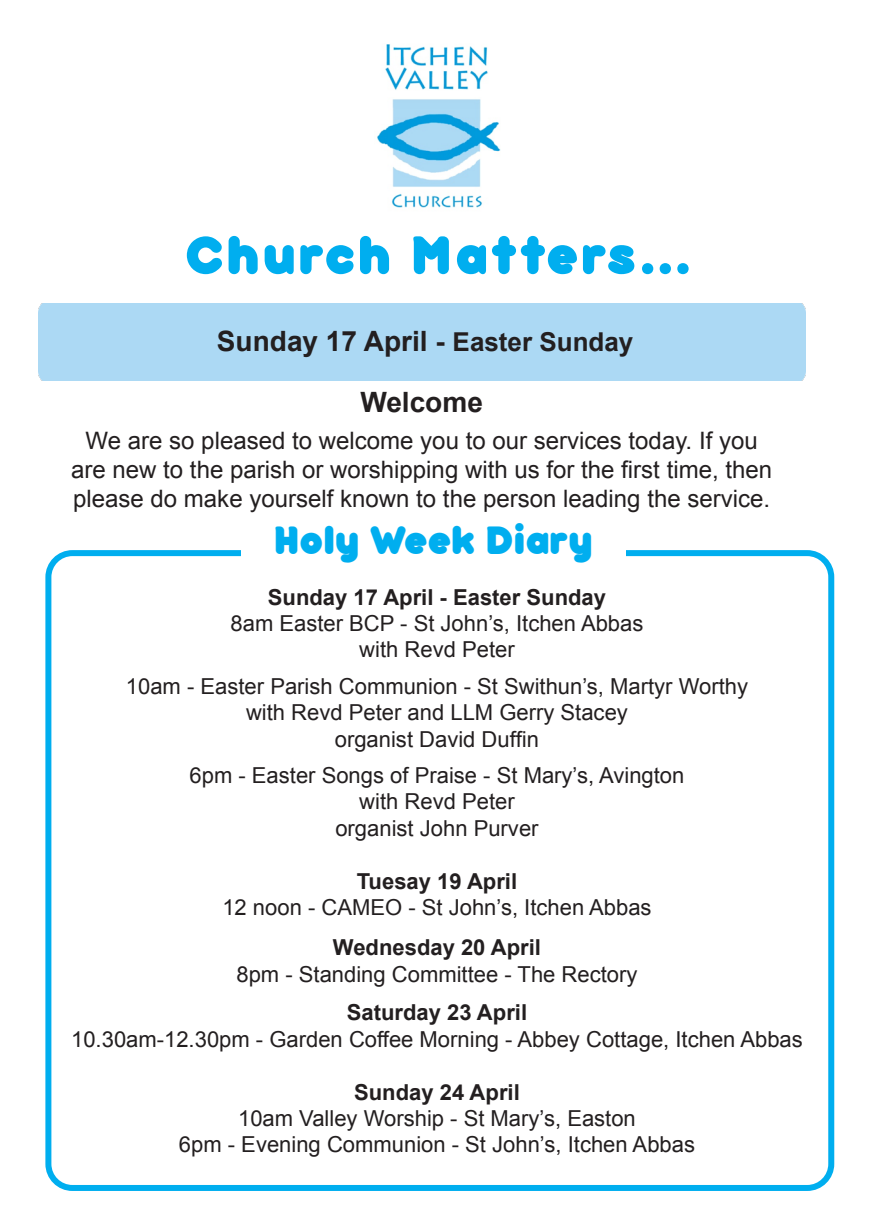
<style>
.page{position:relative;width:874px;height:1225px;background:#fff}
.page>*{position:absolute;margin:0;border:0;box-sizing:border-box;transform-origin:0 0}
.t1{font:900 60px "bubbleboddy";letter-spacing:.05em;color:#00aeef}
.t2{font:900 44px "bubbleboddy";color:#00aeef}
.t3{font:700 28px "Arial";color:#231f20}
.t4{font:24px/28.8px "Arial";color:#231f20;text-align:center}
.t5{font:22px "Arial";color:#231f20}
.t6{font:700 22px "Arial";color:#231f20}
.s1{font-size:26px}
</style>
<div class="page">
<img style="left:377px;top:44px;width:123px;height:164px">
<div style="left:45px;top:550px;width:788px;height:641px;border:6px solid #00aeef;border-radius:24px"></div>
<div style="left:240px;top:526px;width:385px;height:59px;background:#fff"></div>
<p class="t1" style="left:185px;top:214px;width:506px">Church Matters...</p>
<p class="t3" style="left:217px;top:322px;width:418px">Sunday 17 April - <span class="s1">Easter Sunday</span></p>
<p class="t3" style="left:360px;top:384px;width:124px">Welcome</p>
<p class="t4" style="left:71px;top:427px;width:702px">We are so pleased to welcome you to our services today. If you are new to the parish or worshipping with us for the first time, then please do make yourself known to the person leading the service.</p>
<p class="t2" style="left:273px;top:510px;width:320px">Holy Week Diary</p>
<p class="t6" style="left:268px;top:582px;width:339px">Sunday 17 April - Easter Sunday</p>
<p class="t5" style="left:230px;top:609px;width:414px">8am Easter BCP - St John’s, Itchen Abbas</p>
<p class="t5" style="left:359px;top:635px;width:157px">with Revd Peter</p>
<p class="t5" style="left:126px;top:671px;width:623px">10am - Easter Parish Communion - St Swithun’s, Martyr Worthy</p>
<p class="t5" style="left:246px;top:698px;width:383px">with Revd Peter and LLM Gerry Stacey</p>
<p class="t5" style="left:334px;top:724px;width:206px">organist David Duffin</p>
<p class="t5" style="left:189px;top:761px;width:496px">6pm - Easter Songs of Praise - St Mary’s, Avington</p>
<p class="t5" style="left:359px;top:787px;width:157px">with Revd Peter</p>
<p class="t5" style="left:335px;top:813px;width:204px">organist John Purver</p>
<p class="t6" style="left:356px;top:866px;width:162px">Tuesay 19 April</p>
<p class="t5" style="left:222px;top:893px;width:430px">12 noon - CAMEO - St John’s, Itchen Abbas</p>
<p class="t6" style="left:333px;top:933px;width:209px">Wednesday 20 April</p>
<p class="t5" style="left:236px;top:959px;width:402px">8pm - Standing Committee - The Rectory</p>
<p class="t6" style="left:346px;top:998px;width:182px">Saturday 23 April</p>
<p class="t5" style="left:71px;top:1024px;width:732px">10.30am-12.30pm - Garden Coffee Morning - Abbey Cottage, Itchen Abbas</p>
<p class="t6" style="left:354px;top:1077px;width:167px">Sunday 24 April</p>
<p class="t5" style="left:238px;top:1103px;width:399px">10am Valley Worship - St Mary’s, Easton</p>
<p class="t5" style="left:179px;top:1130px;width:517px">6pm - Evening Communion - St John’s, Itchen Abbas</p>
</div>
